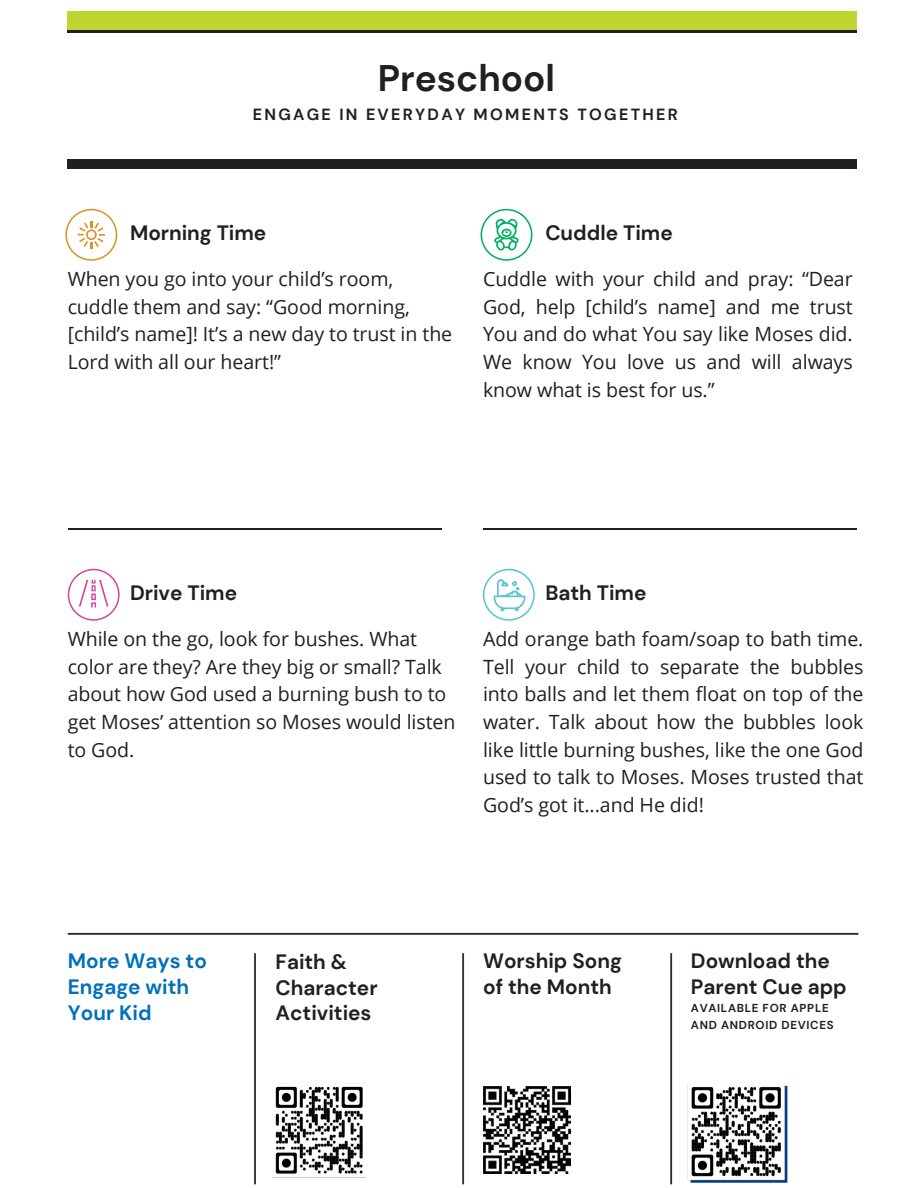
<style>
.page{position:relative;width:918px;height:1188px;background:#fff}
.page>*{position:absolute;margin:0;border:0;box-sizing:border-box;transform-origin:0 0}
.t1{font:700 36.9px "DM Sans";color:#231f20}
.t2{font:700 20.7px/26px "DM Sans";color:#231f20}
.t3{font:700 20.7px/26px "DM Sans";color:#0070bb}
.t4{font:19.65px/27.8px "Open Sans";letter-spacing:-.005em;color:#231f20}
.t5{font:700 16.2px "DM Sans";letter-spacing:.145em;color:#231f20}
.t6{font:700 11.55px/17.2px "DM Sans";letter-spacing:.06em;color:#231f20}
</style>
<div class="page">
<hr style="left:68px;top:30px;width:789px;height:2px;background:#231f20">
<div style="left:68px;top:12px;width:789px;height:18px;background:#bfd630"></div>
<div style="left:68px;top:159px;width:789px;height:9px;background:#231f20"></div>
<img style="left:67px;top:932px;width:792px;height:253px">
<img style="left:484px;top:1086px;width:87px;height:88px">
<hr style="left:68px;top:528px;width:374px;height:2px;background:#231f20">
<svg style="left:65px;top:209px;width:52px;height:52px"></svg>
<svg style="left:68px;top:569px;width:52px;height:52px"></svg>
<hr style="left:483px;top:528px;width:374px;height:2px;background:#231f20">
<svg style="left:481px;top:209px;width:51px;height:52px"></svg>
<svg style="left:483px;top:569px;width:52px;height:52px"></svg>
<h3 class="t1" style="left:378px;top:54px;width:179px">Preschool</h3>
<h3 class="t5" style="left:253px;top:104px;width:427px">ENGAGE IN EVERYDAY MOMENTS TOGETHER</h3>
<h1 class="t2" style="left:130px;top:220px;width:138px">Morning Time</h1>
<h1 class="t4" style="left:68px;top:265px;width:386px">When you go into your child’s room, cuddle them and say: “Good morning, [child’s name]! It’s a new day to trust in the Lord with all our heart!”</h1>
<h1 class="t2" style="left:545px;top:220px;width:129px">Cuddle Time</h1>
<h1 class="t4" style="left:483px;top:265px;width:371px;text-align:justify">Cuddle with your child and pray: “Dear God, help [child’s name] and me trust You and do what You say like Moses did.<br>We know You love us and will always know what is best for us.”</h1>
<h2 class="t2" style="left:130px;top:580px;width:109px">Drive Time</h2>
<h1 class="t4" style="left:68px;top:625px;width:389px">While on the go, look for bushes. What color are they? Are they big or small? Talk about how God used a burning bush to to get Moses’ attention so Moses would listen to God.</h1>
<h2 class="t2" style="left:545px;top:580px;width:103px">Bath Time</h2>
<p class="t4" style="left:483px;top:625px;width:382px;text-align:justify">Add orange bath foam/soap to bath time.<br>Tell your child to separate the bubbles into balls and let them float on top of the water. Talk about how the bubbles look like little burning bushes, like the one God used to talk to Moses. Moses trusted that God’s got it...and He did!</p>
<h1 class="t3" style="left:68px;top:948px;width:141px">More Ways to<br>Engage with<br>Your Kid</h1>
<h2 class="t2" style="left:276px;top:949px;width:103px">Faith &amp;<br>Character<br>Activities</h2>
<h1 class="t2" style="left:483px;top:948px;width:140px">Worship Song of the Month</h1>
<h2 class="t2" style="left:691px;top:948px;width:157px">Download the<br>Parent Cue app</h2>
<p class="t6" style="left:691px;top:999px;width:144px">AVAILABLE FOR APPLE<br>AND ANDROID DEVICES</p>
</div>
